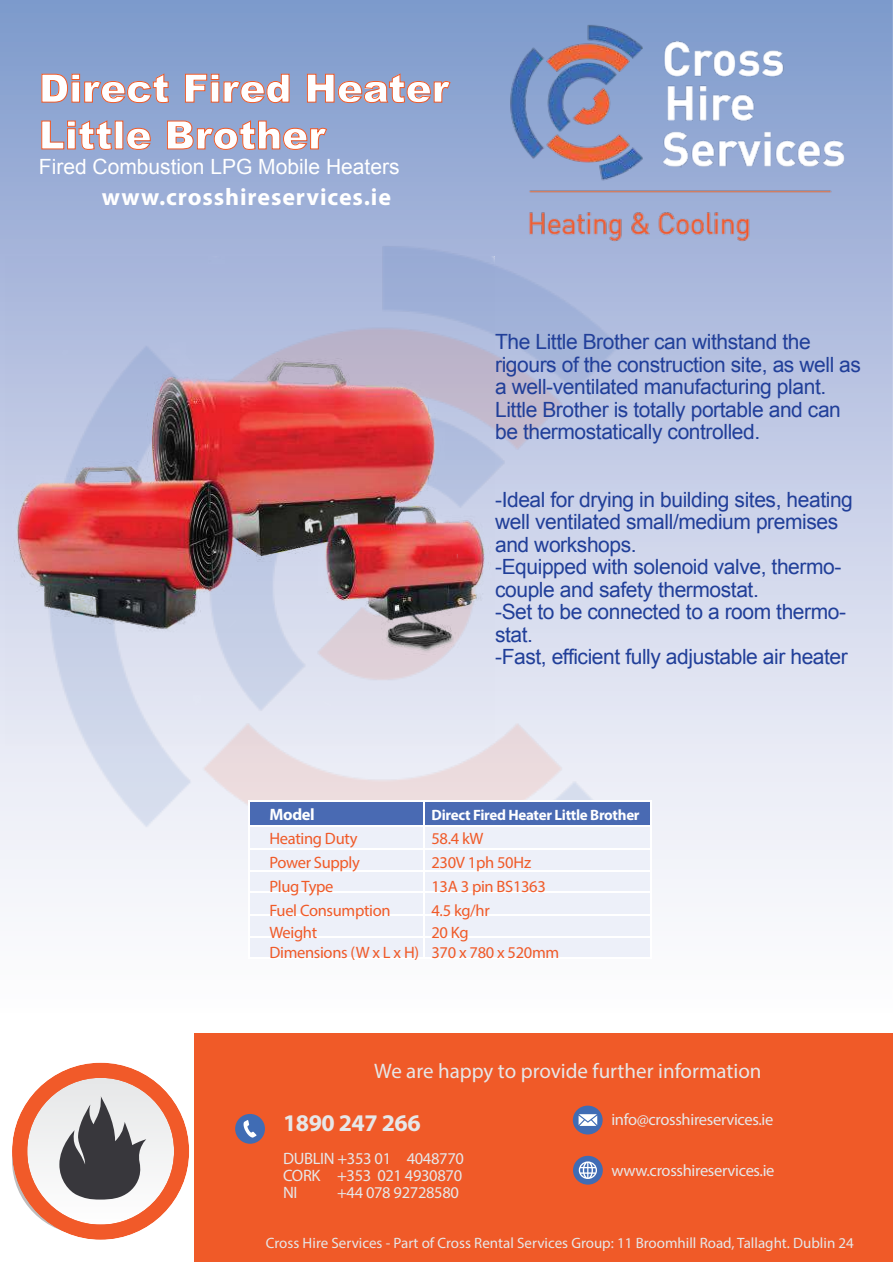
<style>
.page{position:relative;width:893px;height:1263px;background:#fff}
.page>*{position:absolute;margin:0;border:0;box-sizing:border-box;transform-origin:0 0}
.t1{font:900 39px/46.8px "Arial";color:#fff}
.t2{font:700 24px "Myriad Pro";letter-spacing:.04em;color:#fff}
.t3{font:700 24px "Myriad Pro";letter-spacing:-.02em;color:#e6e7e8}
.t4{font:21px/22.5px "Arial";letter-spacing:-.02em;color:#213f99}
.t5{font:21px "Myriad Pro";color:#e6e7e8}
.t6{font:21px "Arial";color:#fff}
.t7{font:16.5px/19.5px "Myriad Pro";letter-spacing:-.02em;color:#f05a28}
.t8{font:16.5px/16.8px "Myriad Pro";letter-spacing:-.02em;color:#e6e7e8;text-align:justify}
.t9{font:700 16.5px "Myriad Pro";letter-spacing:-.02em;color:#fff}
.t10{font:15px "Myriad Pro";color:#e6e7e8}
.t11{font:700 15px "Myriad Pro";letter-spacing:-.02em;color:#fff}
</style>
<div class="page">
<img style="left:0;top:0;width:893px;height:893px">
<div style="left:195px;top:1033px;width:698px;height:229px;background:#f05a28"></div>
<img style="left:10px;top:210px;width:646px;height:683px">
<div style="left:573px;top:1156px;width:30px;height:28px;background:#406cb4;border-radius:50%"></div>
<svg style="left:579px;top:1161px;width:18px;height:18px"></svg>
<div style="left:573px;top:1105px;width:30px;height:29px;background:#406cb4;border-radius:50%"></div>
<svg style="left:579px;top:1114px;width:18px;height:12px"></svg>
<div style="left:235px;top:1114px;width:30px;height:30px;background:#406cb4;border-radius:50%"></div>
<svg style="left:244px;top:1120px;width:12px;height:17px"></svg>
<img style="left:468px;top:1px;width:213px;height:188px">
<img style="left:652px;top:8px;width:236px;height:173px">
<img style="left:495px;top:181px;width:372px;height:64px">
<svg style="left:41px;top:74px;width:128px;height:29px"></svg>
<svg style="left:185px;top:74px;width:104px;height:29px"></svg>
<svg style="left:307px;top:74px;width:143px;height:29px"></svg>
<svg style="left:41px;top:120px;width:71px;height:30px"></svg>
<svg style="left:127px;top:128px;width:24px;height:22px"></svg>
<svg style="left:167px;top:120px;width:160px;height:30px"></svg>
<img style="left:12px;top:1063px;width:177px;height:177px">
<img style="left:27px;top:1078px;width:147px;height:147px">
<svg style="left:59px;top:1096px;width:87px;height:103px"></svg>
<div style="left:249px;top:802px;width:174px;height:24px;background:#496ab3"></div>
<div style="left:425px;top:802px;width:226px;height:24px;background:#496ab3"></div>
<hr style="left:249px;top:800px;width:174px;height:2px;background:#fff">
<hr style="left:425px;top:800px;width:225px;height:2px;background:#fff">
<hr style="left:423px;top:802px;width:2px;height:24px;background:#fff">
<div style="left:249px;top:827px;width:174px;height:21px;background:#edf0f9"></div>
<div style="left:425px;top:827px;width:226px;height:21px;background:#edf0f9"></div>
<hr style="left:249px;top:826px;width:174px;height:1px;background:#fff">
<hr style="left:425px;top:826px;width:225px;height:1px;background:#fff">
<hr style="left:423px;top:827px;width:2px;height:21px;background:#fff">
<div style="left:249px;top:850px;width:174px;height:21px;background:#edf0f9"></div>
<div style="left:425px;top:850px;width:226px;height:21px;background:#edf0f9"></div>
<hr style="left:249px;top:848px;width:174px;height:2px;background:#fff">
<hr style="left:425px;top:848px;width:225px;height:2px;background:#fff">
<hr style="left:423px;top:850px;width:2px;height:21px;background:#fff">
<div style="left:249px;top:872px;width:174px;height:20px;background:#edf0f9"></div>
<div style="left:425px;top:872px;width:226px;height:20px;background:#edf0f9"></div>
<hr style="left:249px;top:871px;width:174px;height:1px;background:#fff">
<hr style="left:425px;top:871px;width:225px;height:1px;background:#fff">
<hr style="left:423px;top:872px;width:2px;height:20px;background:#fff">
<div style="left:249px;top:893px;width:174px;height:21px;background:#edf0f9"></div>
<div style="left:425px;top:893px;width:226px;height:21px;background:#edf0f9"></div>
<hr style="left:249px;top:892px;width:174px;height:1px;background:#fff">
<hr style="left:425px;top:892px;width:225px;height:1px;background:#fff">
<div style="left:249px;top:916px;width:174px;height:21px;background:#edf0f9"></div>
<div style="left:425px;top:916px;width:226px;height:21px;background:#edf0f9"></div>
<div style="left:249px;top:938px;width:174px;height:20px;background:#edf0f9"></div>
<div style="left:425px;top:938px;width:226px;height:20px;background:#edf0f9"></div>
<svg style="left:248px;top:800px;width:1px;height:93px"></svg>
<svg style="left:650px;top:800px;width:1px;height:158px"></svg>
<img style="left:5px;top:256px;width:490px;height:490px">
<h1 class="t1" style="left:39px;top:65px;width:412px">Direct Fired Heater<br>Little Brother</h1>
<p class="t6" style="left:39px;top:159px;width:362px">Fired Combustion LPG Mobile Heaters</p>
<p class="t2" style="left:102px;top:183px;width:291px">www.crosshireservices.ie</p>
<p class="t4" style="left:495px;top:333px;width:367px">The Little Brother can withstand the rigours of the construction site, as well as a well-ventilated manufacturing plant.<br>Little Brother is totally portable and can be thermostatically controlled.</p>
<p class="t4" style="left:495px;top:490px;width:359px">-Ideal for drying in building sites, heating well ventilated small/medium premises and workshops.<br>-Equipped with solenoid valve, thermo&shy;couple and safety thermostat.<br>-Set to be connected to a room thermo&shy;stat.<br>-Fast, efficient fully adjustable air heater</p>
<p class="t9" style="left:269px;top:804px;width:47px">Model</p>
<p class="t11" style="left:432px;top:806px;width:210px">Direct Fired Heater Little Brother</p>
<p class="t7" style="left:269px;top:830px;width:89px">Heating Duty</p>
<p class="t7" style="left:431px;top:830px;width:54px">58.4 kW</p>
<p class="t7" style="left:269px;top:854px;width:92px">Power Supply</p>
<p class="t7" style="left:431px;top:854px;width:101px">230V 1ph 50Hz</p>
<p class="t7" style="left:269px;top:878px;width:66px">Plug Type</p>
<p class="t7" style="left:431px;top:878px;width:116px">13A 3 pin BS1363</p>
<p class="t7" style="left:269px;top:902px;width:123px">Fuel Consumption</p>
<p class="t7" style="left:431px;top:902px;width:60px">4.5 kg/hr</p>
<p class="t7" style="left:269px;top:924px;width:49px">Weight</p>
<p class="t7" style="left:269px;top:924px;width:291px;text-indent:162px">20 Kg<br>Dimensions (W x L x H) 370 x 780 x 520mm</p>
<p class="t5" style="left:374px;top:1062px;width:389px">We are happy to provide further information</p>
<p class="t3" style="left:283px;top:1108px;width:139px">1890 247 266</p>
<p class="t8" style="left:611px;top:1112px;width:164px">info@crosshireservices.ie</p>
<p class="t8" style="left:283px;top:1151px;width:182px">DUBLIN +353 01 4048770<br>CORK +353 021 4930870<br>NI</p>
<p class="t8" style="left:611px;top:1163px;width:165px">www.crosshireservices.ie</p>
<p class="t8" style="left:337px;top:1185px;width:123px">+44 078 92728580</p>
<p class="t10" style="left:266px;top:1237px;width:590px">Cross Hire Services - Part of Cross Rental Services Group: 11 Broomhill Road, Tallaght. Dublin 24</p>
</div>
